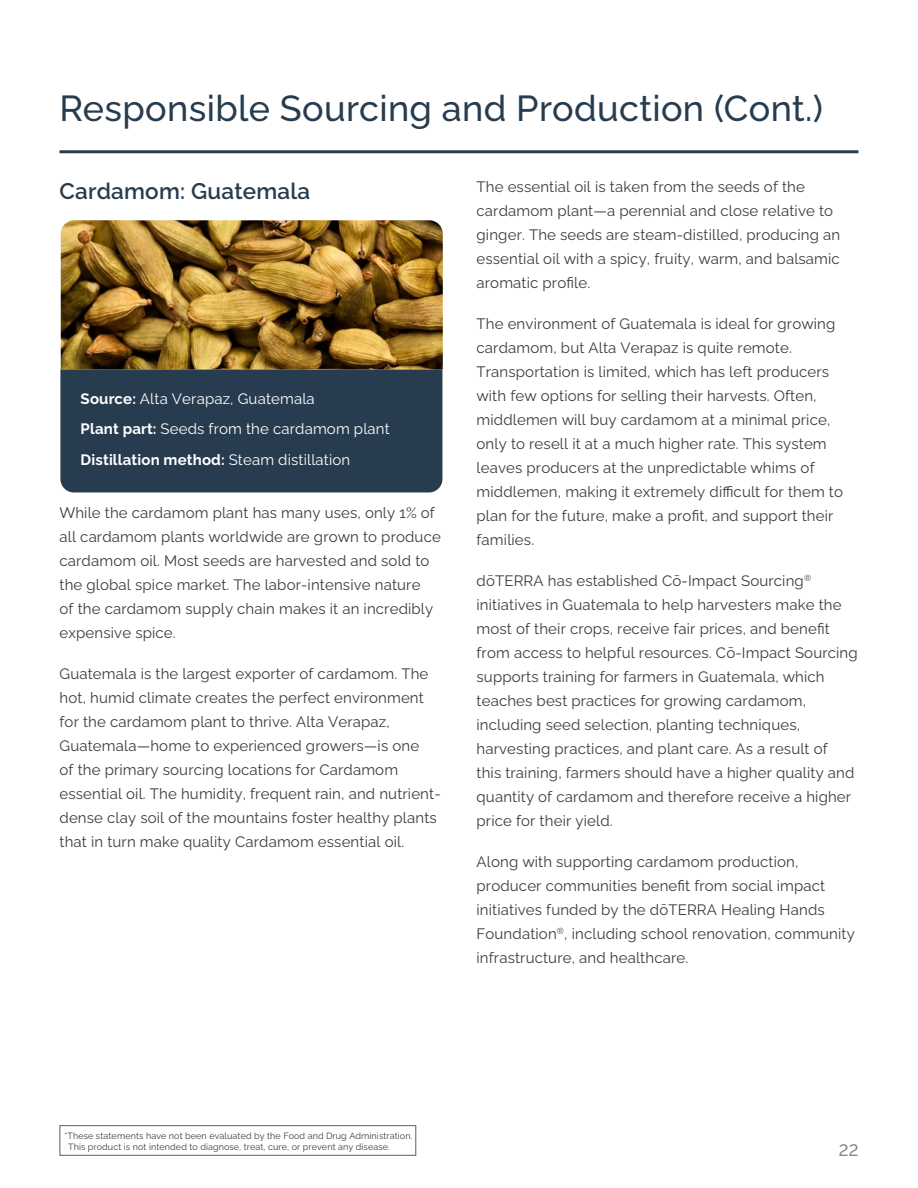
<style>
.page{position:relative;width:918px;height:1188px;background:#fff}
.page>*{position:absolute;margin:0;border:0;box-sizing:border-box;transform-origin:0 0}
.t1{font:500 36px "Ralewayd T";letter-spacing:.01em;color:#273c4e}
.t2{font:600 22.5px "Ralewayd T";letter-spacing:.01em;color:#273c4e}
.t3{font:500 16.5px "Ralewayd T";color:#878585}
.t4{font:15px/24px "Ralewayd T";letter-spacing:.01em;color:#3c3c3b}
.t5{font:15px/30.8px "Ralewayd T";letter-spacing:.01em;color:#fff}
.t6{font:9px/11.4px "Ralewayd T";letter-spacing:.01em;color:#3c3c3b}
.s1{font-weight:700}
</style>
<div class="page">
<div style="left:60px;top:1125px;width:356px;height:31px;border:1px solid #685b55"></div>
<hr style="left:60px;top:150px;width:798px;height:3px;background:#273c4e">
<div style="left:60px;top:369px;width:382px;height:123px;background:#273c4e"></div>
<img style="left:61px;top:220px;width:382px;height:149px">
<h1 class="t1" style="left:60px;top:80px;width:765px">Responsible Sourcing and Production (Cont.)</h1>
<h2 class="t2" style="left:60px;top:174px;width:252px">Cardamom: Guatemala</h2>
<p class="t5" style="left:81px;top:381px;width:311px"><span class="s1">Source:</span> Alta Verapaz, Guatemala<br><span class="s1">Plant part:</span> Seeds from the cardamom plant<br><span class="s1">Distillation method:</span> Steam distillation</p>
<p class="t4" style="left:60px;top:499px;width:383px">While the cardamom plant has many uses, only 1% of all cardamom plants worldwide are grown to produce cardamom oil. Most seeds are harvested and sold to the global spice market. The labor-intensive nature<br>of the cardamom supply chain makes it an incredibly expensive spice.</p>
<p class="t4" style="left:60px;top:660px;width:383px">Guatemala is the largest exporter of cardamom. The hot, humid climate creates the perfect environment for the cardamom plant to thrive. Alta Verapaz, Guatemala—home to experienced growers—is one<br>of the primary sourcing locations for Cardamom essential oil. The humidity, frequent rain, and nutrient&shy;dense clay soil of the mountains foster healthy plants that in turn make quality Cardamom essential oil.</p>
<p class="t4" style="left:477px;top:173px;width:365px">The essential oil is taken from the seeds of the cardamom plant—a perennial and close relative to ginger. The seeds are steam-distilled, producing an essential oil with a spicy, fruity, warm, and balsamic aromatic profile.</p>
<p class="t4" style="left:477px;top:310px;width:368px">The environment of Guatemala is ideal for growing cardamom, but Alta Verapaz is quite remote.<br>Transportation is limited, which has left producers with few options for selling their harvests. Often, middlemen will buy cardamom at a minimal price, only to resell it at a much higher rate. This system leaves producers at the unpredictable whims of middlemen, making it extremely difficult for them to plan for the future, make a profit, and support their families.</p>
<p class="t4" style="left:477px;top:567px;width:383px">dōTERRA has established Cō-Impact Sourcing<sup>® </sup>initiatives in Guatemala to help harvesters make the most of their crops, receive fair prices, and benefit from access to helpful resources. Cō-Impact Sourcing supports training for farmers in Guatemala, which teaches best practices for growing cardamom, including seed selection, planting techniques, harvesting practices, and plant care. As a result of<br>this training, farmers should have a higher quality and quantity of cardamom and therefore receive a higher price for their yield.</p>
<p class="t4" style="left:477px;top:848px;width:380px">Along with supporting cardamom production, producer communities benefit from social impact initiatives funded by the dōTERRA Healing Hands Foundation<sup>®</sup>, including school renovation, community infrastructure, and healthcare.</p>
<p class="t6" style="left:68px;top:1129px;width:346px;text-indent:-4px">*These statements have not been evaluated by the Food and Drug Administration.<br>This product is not intended to diagnose, treat, cure, or prevent any disease.</p>
<p class="t3" style="left:839px;top:1137px;width:21px">22</p>
</div>
